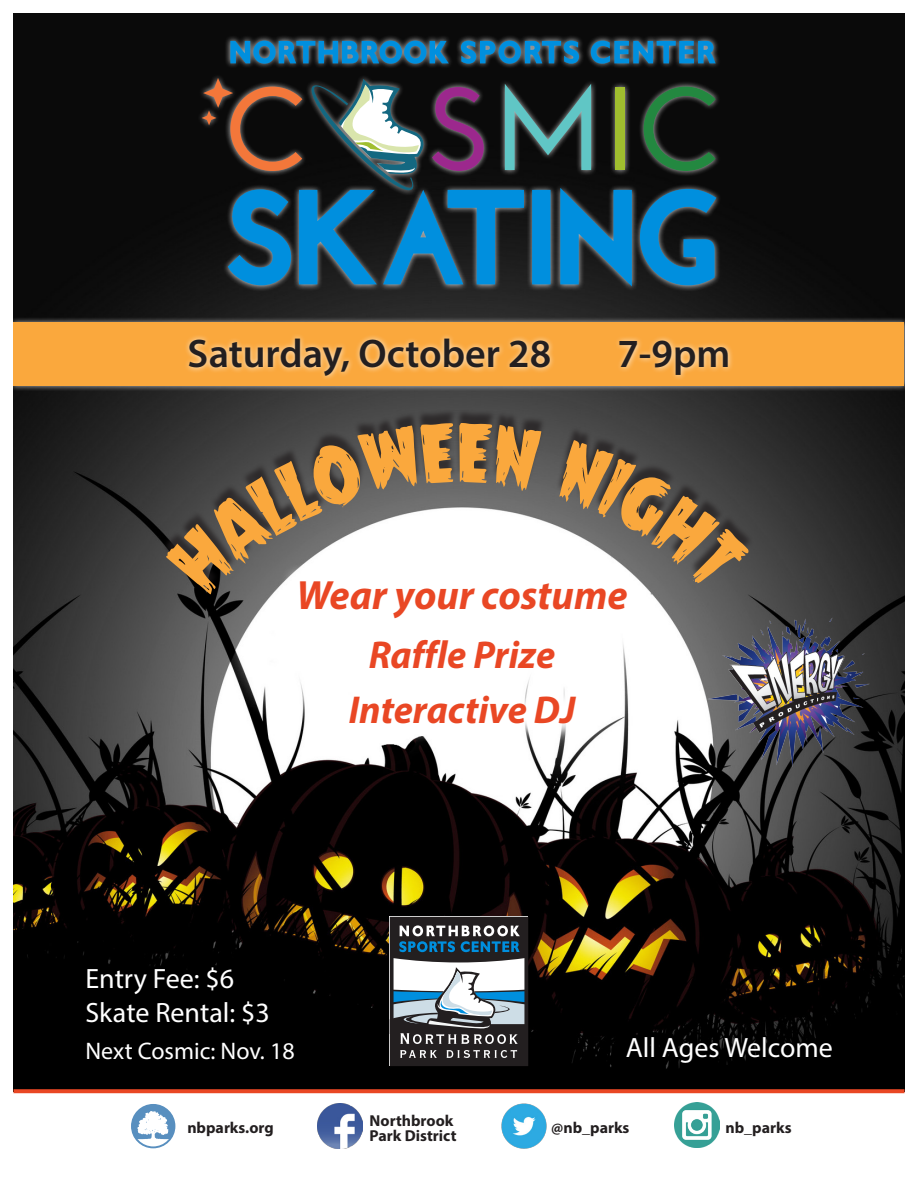
<style>
.page{position:relative;width:918px;height:1188px;background:#fff}
.page>*{position:absolute;margin:0;border:0;box-sizing:border-box;transform-origin:0 0}
.ActivityDescription{font:italic 700 40.95px "Myriad Pro";color:#e94724}
.Event_Day_and_Date{font:600 40.05px "Myriad Pro";color:#231f20}
.ActivityDescription-2{font:italic 700 39px "Myriad Pro";color:#e94724}
.Event_Day_and_Date-2{font:28.05px "Myriad Pro";color:#fff}
.ActivityDescription-3{font:24px "Myriad Pro";color:#fff}
.t1{font:700 15.9px/15.9px "Myriad Pro";color:#231f20}
</style>
<div class="page">
<img style="left:14px;top:14px;width:890px;height:1075px">
<div style="left:161px;top:408px;width:592px;height:181px;background:#231f20;opacity:.75"></div>
<div style="left:281px;top:562px;width:365px;height:181px;background:#fff"></div>
<img style="left:707px;top:611px;width:162px;height:155px">
<div style="left:197px;top:35px;width:525px;height:257px;background:#fff;opacity:.75"></div>
<svg style="left:644px;top:87px;width:72px;height:84px"></svg>
<svg style="left:230px;top:41px;width:219px;height:23px"></svg>
<svg style="left:461px;top:41px;width:118px;height:23px"></svg>
<svg style="left:591px;top:41px;width:125px;height:23px"></svg>
<svg style="left:640px;top:189px;width:76px;height:96px"></svg>
<svg style="left:202px;top:78px;width:430px;height:208px"></svg>
<svg style="left:390px;top:917px;width:138px;height:149px"></svg>
<svg style="left:14px;top:1089px;width:890px;height:4px;fill:#e94724"></svg>
<div style="left:8px;top:317px;width:902px;height:75px;background:#fff;opacity:.75"></div>
<div style="left:14px;top:323px;width:890px;height:63px;background:#faa83d"></div>
<div style="left:184px;top:332px;width:550px;height:49px;background:#fff;opacity:.75"></div>
<img style="left:318px;top:1104px;width:44px;height:44px">
<div style="left:132px;top:1105px;width:43px;height:43px;background:#588fbf;border-radius:50%"></div>
<svg style="left:136px;top:1111px;width:35px;height:37px"></svg>
<div style="left:131px;top:1104px;width:44px;height:44px;border:2px solid #588fbf;border-radius:50%"></div>
<img style="left:501px;top:1103px;width:46px;height:46px">
<img style="left:674px;top:1103px;width:45px;height:45px">
<svg style="left:165px;top:423px;width:376px;height:175px"></svg>
<svg style="left:553px;top:440px;width:197px;height:154px"></svg>
<p class="Event_Day_and_Date" style="left:188px;top:328px;width:365px">Saturday, October 28</p>
<p class="Event_Day_and_Date" style="left:617px;top:328px;width:114px">7-9pm</p>
<p class="ActivityDescription" style="left:296px;top:568px;width:333px">Wear your costume</p>
<p class="ActivityDescription-2" style="left:369px;top:630px;width:188px">Raffle Prize</p>
<p class="ActivityDescription-2" style="left:349px;top:685px;width:228px">Interactive DJ</p>
<p class="Event_Day_and_Date-2" style="left:86px;top:962px;width:150px">Entry Fee: $6</p>
<p class="Event_Day_and_Date-2" style="left:86px;top:995px;width:186px">Skate Rental: $3</p>
<p class="ActivityDescription-3" style="left:86px;top:1037px;width:211px">Next Cosmic: Nov. 18</p>
<p class="Event_Day_and_Date-2" style="left:626px;top:1031px;width:209px">All Ages Welcome</p>
<p class="t1" style="left:187px;top:1119px;width:88px">nbparks.org</p>
<p class="t1" style="left:370px;top:1112px;width:88px">Northbrook<br>Park District</p>
<p class="t1" style="left:551px;top:1119px;width:80px">@nb_parks</p>
<p class="t1" style="left:726px;top:1119px;width:68px">nb_parks</p>
</div>
